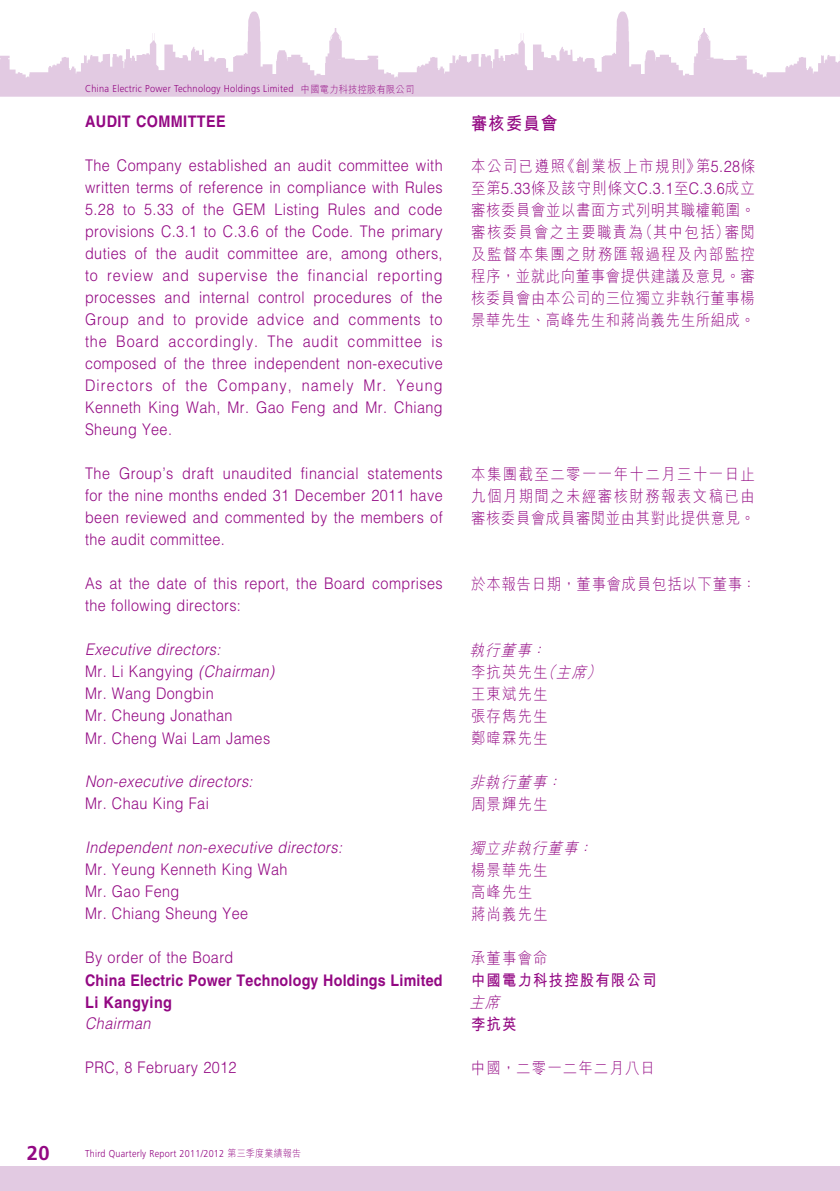
<style>
.page{position:relative;width:840px;height:1191px;background:#fff}
.page>*{position:absolute;margin:0;border:0;box-sizing:border-box;transform-origin:0 0}
.t1{font:700 20px "Frutiger LT Std";color:#930883}
.t2{font:700 18px "M Hei HK";letter-spacing:.08em;color:#930883;scale:.9 1}
.t3{font:300 16px/22px "Helvetica LT Std";letter-spacing:.03em;color:#930883;scale:.9 1}
.t4{font:300 16px/22px "M Hei HK";letter-spacing:.08em;color:#930883;text-align:justify;scale:.9 1}
.t5{font:italic 300 16px "Helvetica LT Std";letter-spacing:.03em;color:#930883;scale:.9 1}
.t6{font:700 16px/22px "Helvetica LT Std";letter-spacing:.015em;color:#930883;scale:.89 1}
.t7{font:300 16px "M Hei HK";letter-spacing:.105em;color:#930883;scale:.9 1}
.t8{font:300 16px "M Hei HK";letter-spacing:.05em;color:#930883;scale:.9 1}
.t9{font:italic 300 16px "M Hei HK";color:#930883;scale:.9 1}
.t10{font:700 16px "M Hei HK";letter-spacing:.08em;color:#930883;scale:.9 1}
.t11{font:700 16px "Helvetica LT Std";letter-spacing:.015em;color:#930883;scale:.9 1}
.t12{font:300 10px "Frutiger LT Std";letter-spacing:.03em;color:#930883;scale:.92 1}
.t13{font:300 10px "Frutiger LT Std";letter-spacing:.03em;color:#930883;scale:.9 1}
.s1{font-family:"M Hei HK"}
.s2{font-style:italic}
.s3{font-family:"Helvetica LT Std"}
</style>
<div class="page">
<svg style="left:0;top:11px;width:839px;height:86px"></svg>
<div style="left:0;top:1166px;width:839px;height:25px;background:#e2cae2"></div>
<svg style="left:839px;top:1166px;width:1px;height:25px"></svg>
<p class="t12" style="left:85px;top:83px;width:359px">China Electric Power Technology Holdings Limited <span class="s1">中國電力科技控股有限公司</span></p>
<p class="t11" style="left:85px;top:111px;width:158px">AUDIT COMMITTEE</p>
<p class="t3" style="left:85px;top:154px;width:398px;text-align:justify">The Company established an audit committee with written terms of reference in compliance with Rules 5.28 to 5.33 of the GEM Listing Rules and code provisions C.3.1 to C.3.6 of the Code. The primary duties of the audit committee are, among others, to review and supervise the financial reporting processes and internal control procedures of the Group and to provide advice and comments to the Board accordingly. The audit committee is composed of the three independent non-executive Directors of the Company, namely Mr. Yeung Kenneth King Wah, Mr. Gao Feng and Mr. Chiang Sheung Yee.</p>
<p class="t3" style="left:85px;top:462px;width:398px;text-align:justify">The Group’s draft unaudited financial statements for the nine months ended 31 December 2011 have been reviewed and commented by the members of the audit committee.</p>
<p class="t3" style="left:85px;top:572px;width:398px">As at the date of this report, the Board comprises the following directors:</p>
<p class="t3" style="left:85px;top:638px;width:211px"><span class="s2">Executive directors:<br></span>Mr. Li Kangying <span class="s2">(Chairman)<br></span>Mr. Wang Dongbin<br>Mr. Cheung Jonathan<br>Mr. Cheng Wai Lam James</p>
<p class="t5" style="left:85px;top:771px;width:187px">Non-executive directors:</p>
<p class="t3" style="left:85px;top:792px;width:139px">Mr. Chau King Fai</p>
<p class="t5" style="left:85px;top:837px;width:287px">Independent non-executive directors:</p>
<p class="t3" style="left:85px;top:858px;width:226px">Mr. Yeung Kenneth King Wah<br>Mr. Gao Feng<br>Mr. Chiang Sheung Yee</p>
<p class="t3" style="left:85px;top:946px;width:166px">By order of the Board</p>
<p class="t6" style="left:85px;top:969px;width:403px">China Electric Power Technology Holdings Limited<br>Li Kangying</p>
<p class="t5" style="left:85px;top:1013px;width:74px">Chairman</p>
<p class="t3" style="left:85px;top:1056px;width:170px">PRC, 8 February 2012</p>
<p class="t2" style="left:471px;top:110px;width:97px">審核委員會</p>
<p class="t7" style="left:471px;top:155px;width:317px">本公司已遵照《創業板上市規則》第<span class="s3">5.28</span>條</p>
<p class="t3" style="left:471px;top:177px;width:317px"><span class="s1">至第</span>5.33<span class="s1">條及該守則條文</span>C.3.1<span class="s1">至</span>C.3.6<span class="s1">成立</span></p>
<p class="t4" style="left:471px;top:198px;width:317px">審核委員會並以書面方式列明其職權範圍。審核委員會之主要職責為（其中包括）審閱及監督本集團之財務匯報過程及內部監控程序，並就此向董事會提供建議及意見。審核委員會由本公司的三位獨立非執行董事楊景華先生、高峰先生和蔣尚義先生所組成。</p>
<p class="t4" style="left:471px;top:462px;width:317px">本集團截至二零一一年十二月三十一日止九個月期間之未經審核財務報表文稿已由審核委員會成員審閱並由其對此提供意見。</p>
<p class="t8" style="left:471px;top:573px;width:318px">於本報告日期，董事會成員包括以下董事：</p>
<p class="t4" style="left:469px;top:638px;width:153px;text-align:left"><span class="s2">執行董事：<br></span>李抗英先生<span class="s2">（主席）</span>王東斌先生<br>張存雋先生<br>鄭暐霖先生</p>
<p class="t9" style="left:469px;top:771px;width:109px">非執行董事：</p>
<p class="t4" style="left:471px;top:792px;width:86px">周景輝先生</p>
<p class="t9" style="left:469px;top:837px;width:144px">獨立非執行董事：</p>
<p class="t4" style="left:471px;top:858px;width:87px;text-align:left">楊景華先生高峰先生蔣尚義先生</p>
<p class="t4" style="left:471px;top:946px;width:86px">承董事會命</p>
<p class="t10" style="left:471px;top:968px;width:207px">中國電力科技控股有限公司</p>
<p class="t9" style="left:469px;top:991px;width:41px">主席</p>
<p class="t10" style="left:471px;top:1012px;width:52px">李抗英</p>
<p class="t4" style="left:471px;top:1056px;width:206px">中國，二零一二年二月八日</p>
<p class="t1" style="left:27px;top:1141px;width:24px">20</p>
<p class="t13" style="left:85px;top:1147px;width:241px">Third Quarterly Report 2011/2012 <span class="s1">第三季度業績報告</span></p>
</div>
